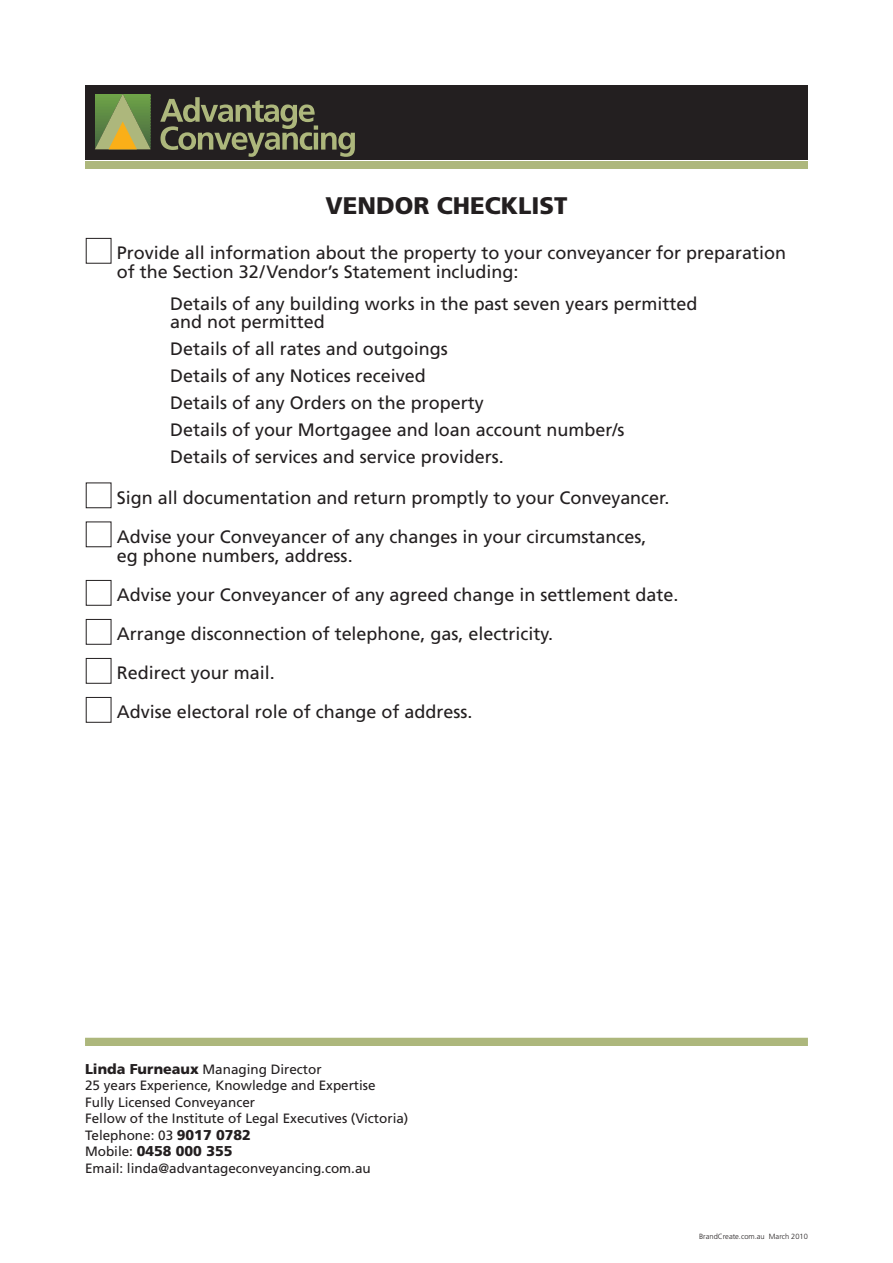
<style>
.page{position:relative;width:893px;height:1263px;background:#fff}
.page>*{position:absolute;margin:0;border:0;box-sizing:border-box;transform-origin:0 0}
.t1{font:900 24px "Frutiger";color:#231f20}
.t2{font:18px/27px "Frutiger";color:#231f20}
.t3{font:900 14.25px "Frutiger";color:#231f20}
.t4{font:13.5px/16.5px "Frutiger";color:#231f20}
.t5{font:300 7.5px "Frutiger";color:#231f20}
.s1{color:#fff}
.s2{font-weight:900;font-size:14.25px}
.s3{font-weight:400;font-size:13.5px}
</style>
<div class="page">
<div style="left:85px;top:85px;width:723px;height:85px;background:linear-gradient(to right,#231f20,#231f20)"></div>
<div style="left:85px;top:85px;width:723px;height:74px;background:#231f20"></div>
<svg style="left:95px;top:94px;width:56px;height:55px;background:#8fa053"></svg>
<svg style="left:160px;top:97px;width:195px;height:60px"></svg>
<div style="left:85px;top:161px;width:723px;height:8px;background:#adb77c"></div>
<div style="left:85px;top:1038px;width:723px;height:8px;background:#adb77c"></div>
<h1 class="t1" style="left:326px;top:196px;width:243px">VENDOR CHECKLIST</h1>
<p class="t2" style="left:117px;top:244px;width:671px;line-height:19.5px;text-indent:-32px"><span class="s1">■</span> Provide all information about the property to your conveyancer for preparation of the Section 32/Vendor’s Statement including:</p>
<p class="t2" style="left:170px;top:296px;width:529px;line-height:18px">Details of any building works in the past seven years permitted and not permitted</p>
<p class="t2" style="left:170px;top:337px;width:456px">Details of all rates and outgoings<br>Details of any Notices received<br>Details of any Orders on the property<br>Details of your Mortgagee and loan account number/s Details of services and service providers.</p>
<p class="t2" style="left:85px;top:485px;width:586px"><span class="s1">■</span> Sign all documentation and return promptly to your Conveyancer.</p>
<p class="t2" style="left:117px;top:528px;width:531px;line-height:19.5px;text-indent:-32px"><span class="s1">■</span> Advise your Conveyancer of any changes in your circumstances, eg phone numbers, address.</p>
<p class="t2" style="left:85px;top:583px;width:595px"><span class="s1">■</span> Advise your Conveyancer of any agreed change in settlement date.</p>
<p class="t2" style="left:85px;top:622px;width:469px"><span class="s1">■</span> Arrange disconnection of telephone, gas, electricity.</p>
<p class="t2" style="left:85px;top:661px;width:191px"><span class="s1">■</span> Redirect your mail.</p>
<p class="t2" style="left:85px;top:700px;width:389px"><span class="s1">■</span> Advise electoral role of change of address.</p>
<p class="t4" style="left:85px;top:1062px;width:325px"><span class="s2">Linda Furneaux</span> Managing Director<br>25 years Experience, Knowledge and Expertise<br>Fully Licensed Conveyancer<br>Fellow of the Institute of Legal Executives (Victoria)<br>Telephone: 03 <span class="s2">9017 0782</span></p>
<p class="t3" style="left:85px;top:1145px;width:149px"><span class="s3">Mobile:</span> 0458 000 355</p>
<p class="t4" style="left:85px;top:1161px;width:287px">Email: linda@advantageconveyancing.com.au</p>
<p class="t5" style="left:699px;top:1233px;width:110px">BrandCreate.com.au March 2010</p>
</div>
